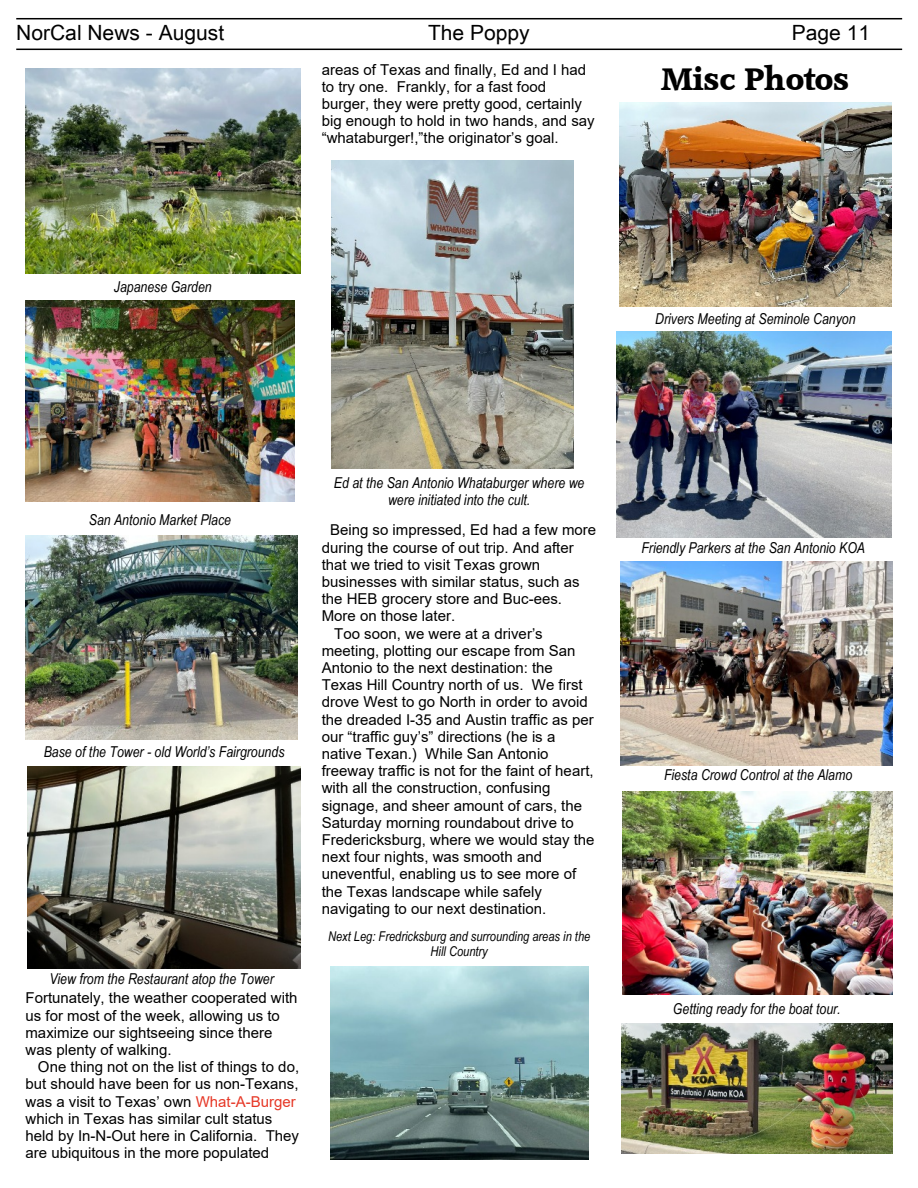
<style>
.page{position:relative;width:918px;height:1188px;background:#fff}
.page>*{position:absolute;margin:0;border:0;box-sizing:border-box;transform-origin:0 0}
.t1{font:30px "Accord SF Bold";color:#000}
.t2{font:21px "Arial Unicode MS";color:#000}
.t3{font:15px/17.2px "Arial";color:#000}
.t4{font:italic 15px/17.2px "Arial Narrow";color:#000;text-align:center}
.t5{font:italic 13.5px/15.5px "Arial Narrow";color:#000;text-align:center}
.s1{color:#e63726}
</style>
<div class="page">
<hr style="left:16px;top:18px;width:886px;height:1px;background:#000">
<hr style="left:16px;top:49px;width:886px;height:1px;background:#000">
<img style="left:26px;top:68px;width:274px;height:206px">
<img style="left:26px;top:300px;width:268px;height:202px">
<img style="left:26px;top:536px;width:272px;height:204px">
<img style="left:28px;top:766px;width:272px;height:202px">
<img style="left:332px;top:161px;width:242px;height:307px">
<img style="left:330px;top:966px;width:258px;height:194px">
<img style="left:619px;top:102px;width:272px;height:204px">
<img style="left:617px;top:332px;width:274px;height:206px">
<img style="left:621px;top:561px;width:272px;height:204px">
<img style="left:622px;top:792px;width:270px;height:202px">
<img style="left:622px;top:1024px;width:271px;height:130px">
<h2 class="t2" style="left:16px;top:24px;width:209px">NorCal News - August</h2>
<h2 class="t2" style="left:428px;top:24px;width:103px">The Poppy</h2>
<h2 class="t2" style="left:792px;top:24px;width:80px">Page 11</h2>
<p class="t4" style="left:114px;top:280px;width:99px">Japanese Garden</p>
<p class="t3" style="left:322px;top:62px;width:275px">areas of Texas and finally, Ed and I had to try one. Frankly, for a fast food burger, they were pretty good, certainly big enough to hold in two hands, and say “whataburger!,”the originator’s goal.</p>
<h1 class="t1" style="left:662px;top:64px;width:189px">Misc Photos</h1>
<p class="t4" style="left:655px;top:311px;width:202px">Drivers Meeting at Seminole Canyon</p>
<p class="t4" style="left:89px;top:513px;width:144px">San Antonio Market Place</p>
<p class="t4" style="left:44px;top:745px;width:242px">Base of the Tower - old World’s Fairgrounds</p>
<p class="t4" style="left:49px;top:972px;width:226px">View from the Restaurant atop the Tower</p>
<p class="t3" style="left:26px;top:991px;width:274px">Fortunately, the weather cooperated with us for most of the week, allowing us to maximize our sightseeing since there was plenty of walking.</p>
<p class="t3" style="left:26px;top:1060px;width:275px;text-indent:12px">One thing not on the list of things to do, but should have been for us non-Texans, was a visit to Texas’ own <span class="s1">What-A-Burger </span>which in Texas has similar cult status held by In-N-Out here in California. They are ubiquitous in the more populated</p>
<p class="t4" style="left:334px;top:475px;width:252px">Ed at the San Antonio Whataburger where we were initiated into the cult.</p>
<p class="t3" style="left:330px;top:523px;width:268px">Being so impressed, Ed had a few more</p>
<p class="t3" style="left:322px;top:540px;width:254px">during the course of out trip. And after</p>
<p class="t3" style="left:322px;top:557px;width:220px">that we tried to visit Texas grown</p>
<p class="t3" style="left:322px;top:575px;width:259px">businesses with similar status, such as</p>
<p class="t3" style="left:322px;top:592px;width:242px">the HEB grocery store and Buc-ees.</p>
<p class="t3" style="left:322px;top:609px;width:135px">More on those later.</p>
<p class="t3" style="left:334px;top:626px;width:210px">Too soon, we were at a driver’s</p>
<p class="t3" style="left:322px;top:643px;width:255px">meeting, plotting our escape from San</p>
<p class="t3" style="left:322px;top:661px;width:233px">Antonio to the next destination: the</p>
<p class="t3" style="left:322px;top:678px;width:263px">Texas Hill Country north of us. We first</p>
<p class="t3" style="left:322px;top:695px;width:268px">drove West to go North in order to avoid</p>
<p class="t3" style="left:322px;top:712px;width:274px">the dreaded I-35 and Austin traffic as per</p>
<p class="t3" style="left:322px;top:729px;width:235px">our “traffic guy’s” directions (he is a</p>
<p class="t3" style="left:322px;top:747px;width:228px">native Texan.) While San Antonio</p>
<p class="t3" style="left:322px;top:764px;width:273px">freeway traffic is not for the faint of heart,</p>
<p class="t3" style="left:322px;top:781px;width:230px">with all the construction, confusing</p>
<p class="t3" style="left:322px;top:798px;width:262px">signage, and sheer amount of cars, the</p>
<p class="t3" style="left:322px;top:815px;width:254px">Saturday morning roundabout drive to</p>
<p class="t3" style="left:322px;top:833px;width:274px">Fredericksburg, where we would stay the</p>
<p class="t3" style="left:322px;top:850px;width:222px">next four nights, was smooth and</p>
<p class="t3" style="left:322px;top:867px;width:256px">uneventful, enabling us to see more of</p>
<p class="t3" style="left:322px;top:884px;width:222px">the Texas landscape while safely</p>
<p class="t3" style="left:322px;top:901px;width:226px">navigating to our next destination.</p>
<p class="t5" style="left:328px;top:929px;width:264px">Next Leg: Fredricksburg and surrounding areas in the<br>Hill Country</p>
<p class="t4" style="left:641px;top:540px;width:225px">Friendly Parkers at the San Antonio KOA</p>
<p class="t4" style="left:664px;top:768px;width:190px">Fiesta Crowd Control at the Alamo</p>
<p class="t4" style="left:673px;top:1002px;width:169px">Getting ready for the boat tour.</p>
</div>
